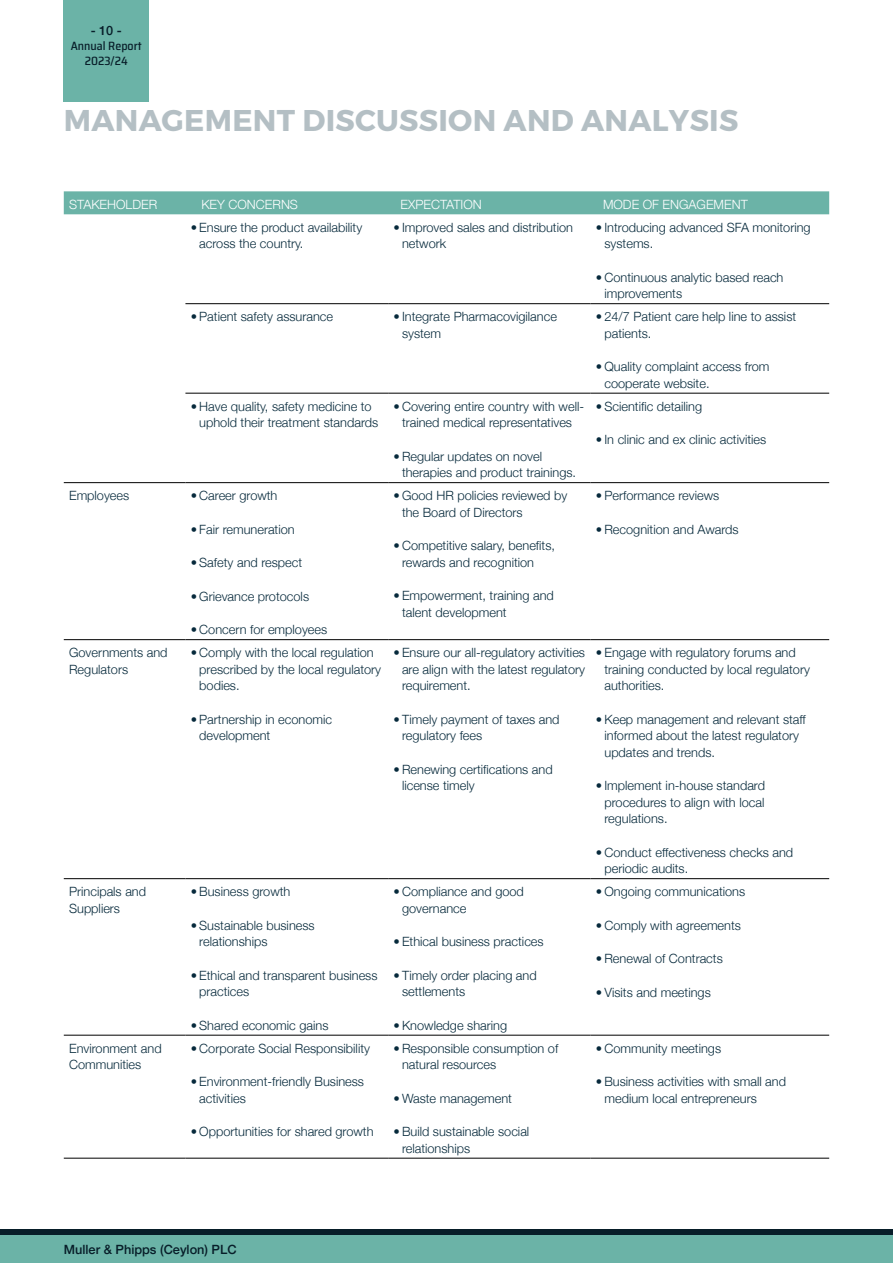
<style>
.page{position:relative;width:893px;height:1263px;background:#fff}
.page>*{position:absolute;margin:0;border:0;box-sizing:border-box;transform-origin:0 0}
.t1{font:700 30px "Montserrat";letter-spacing:.01em;color:#b4bfc4}
.t2{font:300 12.75px/16.5px "Helvetica Neue";color:#06293b}
.t3{font:300 12.75px "Helvetica Neue";color:#fff}
.t4{font:500 12.75px "Helvetica Neue";color:#081e29}
.t5{font:500 semi-condensed 12px/15px "Saira";color:#081e29;text-align:center}
</style>
<div class="page">
<div style="left:0;top:1230px;width:893px;height:33px;background:#081e29"></div>
<div style="left:0;top:1235px;width:893px;height:28px;background:#6bb3a7"></div>
<div style="left:64px;top:0;width:85px;height:102px;background:#6bb3a7"></div>
<div style="left:64px;top:191px;width:765px;height:23px;background:#6bb3a7"></div>
<hr style="left:185px;top:303px;width:203px;height:1px;background:#000">
<hr style="left:388px;top:303px;width:203px;height:1px;background:#000">
<hr style="left:591px;top:303px;width:238px;height:1px;background:#000">
<hr style="left:185px;top:393px;width:203px;height:1px;background:#000">
<hr style="left:388px;top:393px;width:203px;height:1px;background:#000">
<hr style="left:591px;top:393px;width:238px;height:1px;background:#000">
<hr style="left:185px;top:482px;width:203px;height:1px;background:#000">
<hr style="left:388px;top:482px;width:203px;height:1px;background:#000">
<hr style="left:591px;top:482px;width:238px;height:1px;background:#000">
<hr style="left:64px;top:639px;width:121px;height:1px;background:#000">
<hr style="left:185px;top:639px;width:203px;height:1px;background:#000">
<hr style="left:388px;top:639px;width:203px;height:1px;background:#000">
<hr style="left:591px;top:639px;width:238px;height:1px;background:#000">
<hr style="left:64px;top:878px;width:121px;height:1px;background:#000">
<hr style="left:185px;top:878px;width:203px;height:1px;background:#000">
<hr style="left:388px;top:878px;width:203px;height:1px;background:#000">
<hr style="left:591px;top:878px;width:238px;height:1px;background:#000">
<hr style="left:64px;top:1035px;width:121px;height:1px;background:#000">
<hr style="left:185px;top:1035px;width:203px;height:1px;background:#000">
<hr style="left:388px;top:1035px;width:203px;height:1px;background:#000">
<hr style="left:591px;top:1035px;width:238px;height:1px;background:#000">
<hr style="left:64px;top:1158px;width:121px;height:1px;background:#000">
<hr style="left:185px;top:1158px;width:203px;height:1px;background:#000">
<hr style="left:388px;top:1158px;width:203px;height:1px;background:#000">
<hr style="left:591px;top:1158px;width:238px;height:1px;background:#000">
<hr style="left:64px;top:482px;width:121px;height:1px;background:#000">
<p class="t4" style="left:91px;top:20px;width:33px">- 10 -</p>
<p class="t5" style="left:71px;top:38px;width:72px">Annual Report<br>2023/24</p>
<h1 class="t1" style="left:64px;top:102px;width:676px">MANAGEMENT DISCUSSION AND ANALYSIS</h1>
<p class="t3" style="left:69px;top:194px;width:90px">STAKEHOLDER</p>
<p class="t3" style="left:201px;top:194px;width:98px">KEY CONCERNS</p>
<p class="t3" style="left:401px;top:194px;width:83px">EXPECTATION</p>
<p class="t3" style="left:603px;top:194px;width:146px">MODE OF ENGAGEMENT</p>
<p class="t2" style="left:199px;top:218px;width:164px;text-indent:-9px">• Ensure the product availability across the country.</p>
<p class="t2" style="left:402px;top:218px;width:172px;text-indent:-9px">• Improved sales and distribution network</p>
<p class="t2" style="left:604px;top:218px;width:208px;text-indent:-9px">• Introducing advanced SFA monitoring systems.</p>
<p class="t2" style="left:604px;top:268px;width:181px;text-indent:-9px">• Continuous analytic based reach improvements</p>
<p class="t2" style="left:191px;top:308px;width:144px">• Patient safety assurance</p>
<p class="t2" style="left:402px;top:308px;width:156px;text-indent:-9px">• Integrate Pharmacovigilance system</p>
<p class="t2" style="left:604px;top:308px;width:193px;text-indent:-9px">• 24/7 Patient care help line to assist patients.</p>
<p class="t2" style="left:604px;top:358px;width:167px;text-indent:-9px">• Quality complaint access from cooperate website.</p>
<p class="t2" style="left:199px;top:397px;width:180px;text-indent:-9px">• Have quality, safety medicine to uphold their treatment standards</p>
<p class="t2" style="left:393px;top:397px;width:192px;text-align:center">• Covering entire country with well&shy;trained medical representatives</p>
<p class="t2" style="left:402px;top:447px;width:176px;text-indent:-9px">• Regular updates on novel therapies and product trainings.</p>
<p class="t2" style="left:596px;top:397px;width:108px">• Scientific detailing</p>
<p class="t2" style="left:596px;top:431px;width:172px">• In clinic and ex clinic activities</p>
<p class="t2" style="left:69px;top:487px;width:62px">Employees</p>
<p class="t2" style="left:191px;top:487px;width:88px">• Career growth</p>
<p class="t2" style="left:191px;top:520px;width:105px">• Fair remuneration</p>
<p class="t2" style="left:191px;top:554px;width:113px">• Safety and respect</p>
<p class="t2" style="left:191px;top:587px;width:120px">• Grievance protocols</p>
<p class="t2" style="left:191px;top:621px;width:138px">• Concern for employees</p>
<p class="t2" style="left:69px;top:644px;width:100px">Governments and<br>Regulators</p>
<p class="t2" style="left:199px;top:644px;width:183px;text-indent:-9px">• Comply with the local regulation prescribed by the local regulatory bodies.</p>
<p class="t2" style="left:199px;top:710px;width:134px;text-indent:-9px">• Partnership in economic development</p>
<p class="t2" style="left:69px;top:882px;width:78px">Principals and<br>Suppliers</p>
<p class="t2" style="left:191px;top:882px;width:101px">• Business growth</p>
<p class="t2" style="left:199px;top:916px;width:117px;text-indent:-9px">• Sustainable business relationships</p>
<p class="t2" style="left:199px;top:966px;width:180px;text-indent:-9px">• Ethical and transparent business practices</p>
<p class="t2" style="left:191px;top:1016px;width:139px">• Shared economic gains</p>
<p class="t2" style="left:69px;top:1039px;width:94px">Environment and<br>Communities</p>
<p class="t2" style="left:191px;top:1039px;width:181px">• Corporate Social Responsibility</p>
<p class="t2" style="left:199px;top:1072px;width:166px;text-indent:-9px">• Environment-friendly Business activities</p>
<p class="t2" style="left:191px;top:1122px;width:184px">• Opportunities for shared growth</p>
<p class="t2" style="left:402px;top:487px;width:167px;text-indent:-9px">• Good HR policies reviewed by the Board of Directors</p>
<p class="t2" style="left:402px;top:537px;width:155px;text-indent:-9px">• Competitive salary, benefits, rewards and recognition</p>
<p class="t2" style="left:402px;top:587px;width:153px;text-indent:-9px">• Empowerment, training and talent development</p>
<p class="t2" style="left:402px;top:644px;width:185px;text-align:justify;text-indent:-9px">• Ensure our all-regulatory activities are align with the latest regulatory requirement.</p>
<p class="t2" style="left:402px;top:710px;width:159px;text-indent:-9px">• Timely payment of taxes and regulatory fees</p>
<p class="t2" style="left:402px;top:760px;width:152px;text-indent:-9px">• Renewing certifications and license timely</p>
<p class="t2" style="left:402px;top:882px;width:123px;text-indent:-9px">• Compliance and good governance</p>
<p class="t2" style="left:393px;top:932px;width:152px">• Ethical business practices</p>
<p class="t2" style="left:402px;top:966px;width:136px;text-indent:-9px">• Timely order placing and settlements</p>
<p class="t2" style="left:393px;top:1016px;width:115px">• Knowledge sharing</p>
<p class="t2" style="left:402px;top:1039px;width:158px;text-indent:-9px">• Responsible consumption of natural resources</p>
<p class="t2" style="left:393px;top:1089px;width:120px">• Waste management</p>
<p class="t2" style="left:402px;top:1122px;width:129px;text-indent:-9px">• Build sustainable social relationships</p>
<p class="t2" style="left:596px;top:487px;width:125px">• Performance reviews</p>
<p class="t2" style="left:596px;top:520px;width:144px">• Recognition and Awards</p>
<p class="t2" style="left:604px;top:643px;width:207px;text-indent:-9px">• Engage with regulatory forums and training conducted by local regulatory authorities.</p>
<p class="t2" style="left:604px;top:710px;width:203px;text-indent:-9px">• Keep management and relevant staff informed about the latest regulatory updates and trends.</p>
<p class="t2" style="left:604px;top:776px;width:162px;text-align:justify;text-indent:-9px">• Implement in-house standard procedures to align with local regulations.</p>
<p class="t2" style="left:604px;top:843px;width:190px;text-indent:-9px">• Conduct effectiveness checks and periodic audits.</p>
<p class="t2" style="left:596px;top:882px;width:151px">• Ongoing communications</p>
<p class="t2" style="left:596px;top:916px;width:147px">• Comply with agreements</p>
<p class="t2" style="left:596px;top:949px;width:128px">• Renewal of Contracts</p>
<p class="t2" style="left:596px;top:983px;width:116px">• Visits and meetings</p>
<p class="t2" style="left:596px;top:1039px;width:127px">• Community meetings</p>
<p class="t2" style="left:604px;top:1072px;width:183px;text-indent:-9px">• Business activities with small and medium local entrepreneurs</p>
<p class="t4" style="left:64px;top:1240px;width:174px">Muller &amp; Phipps (Ceylon) PLC</p>
</div>
